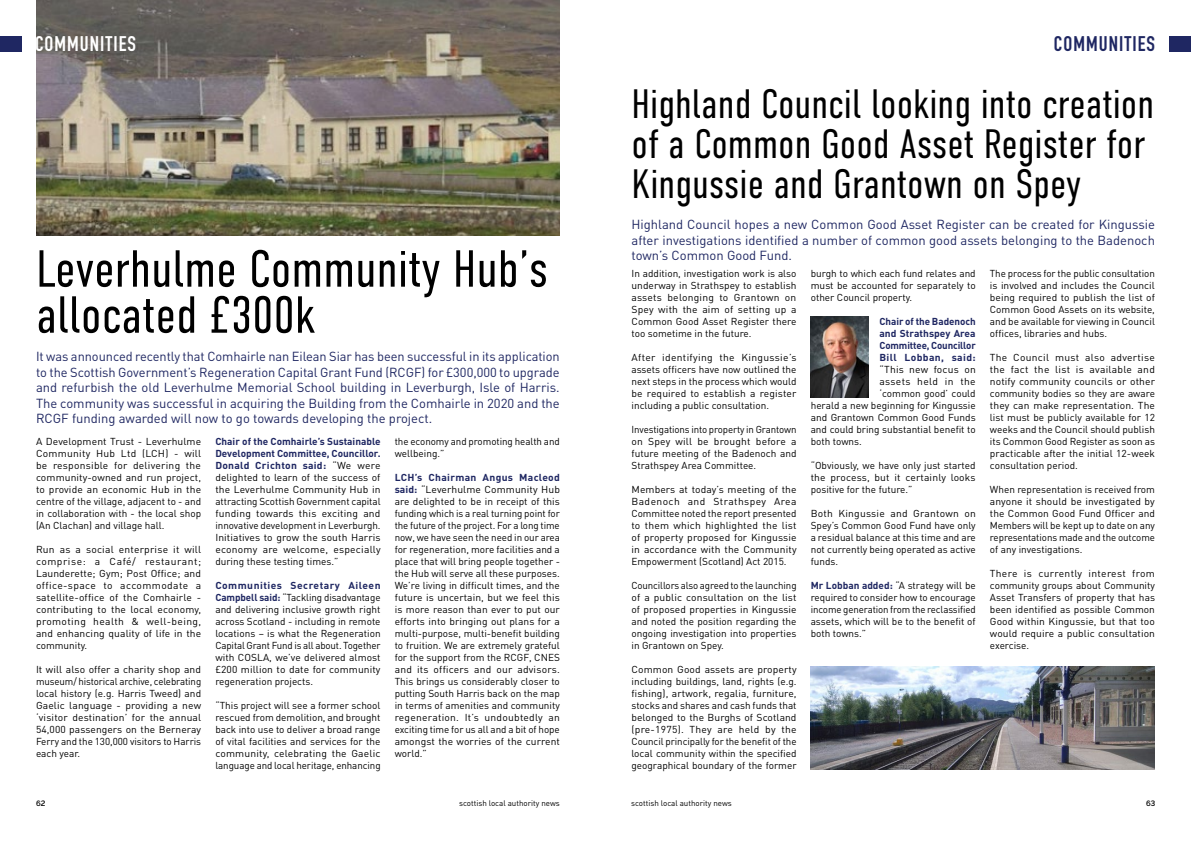
<style>
.page{position:relative;width:1191px;height:842px;background:#fff}
.page>*{position:absolute;margin:0;border:0;box-sizing:border-box;transform-origin:0 0}
.t1{font:300 52px/46px "DIN Condensed";color:#000}
.t2{font:300 41px/40px "DIN Condensed";color:#000}
.t3{font:20.9px "DIN Engschrift Std";letter-spacing:.05em;color:#fff}
.t4{font:20.9px "DIN Engschrift Std";letter-spacing:.05em;color:#1f2762}
.t5{font:13px/15.6px "DIN Pro";color:#1f2762;text-align:justify}
.t6{font:10px/12px "DIN Pro";color:#000;text-align:justify}
.t7{font:700 10px/12px "DIN Pro";color:#1f2762;text-align:justify}
.t8{font:10px "DIN Pro";letter-spacing:.02em;color:#000}
.t9{font:10px "DIN Pro";letter-spacing:.03em;color:#000}
.t10{font:8px "DIN Pro";color:#000}
.t11{font:600 7.7px "Raleway";color:#000}
.s1{font-weight:700;color:#1f2762}
</style>
<div class="page">
<img style="left:810px;top:666px;width:345px;height:103px">
<div style="left:1169px;top:36px;width:22px;height:15px;background:#1f2762"></div>
<img style="left:810px;top:316px;width:58px;height:81px">
<img style="left:36px;top:0;width:523px;height:235px">
<div style="left:0;top:36px;width:22px;height:15px;background:#1f2762"></div>
<h3 class="t3" style="left:35px;top:31px;width:102px">COMMUNITIES</h3>
<h3 class="t4" style="left:1054px;top:31px;width:102px">COMMUNITIES</h3>
<h1 class="t1" style="left:36px;top:246px;width:513px">Leverhulme Community Hub’s allocated £300k</h1>
<p class="t5" style="left:36px;top:348px;width:525px">It was announced recently that Comhairle nan Eilean Siar has been successful in its application to the Scottish Government’s Regeneration Capital Grant Fund (RCGF) for £300,000 to upgrade and refurbish the old Leverhulme Memorial School building in Leverburgh, Isle of Harris.<br>The community was successful in acquiring the Building from the Comhairle in 2020 and the RCGF funding awarded will now to go towards developing the project.</p>
<p class="t6" style="left:36px;top:435px;width:167px">A Development Trust - Leverhulme Community Hub Ltd (LCH) - will be responsible for delivering the community-owned and run project, to provide an economic Hub in the centre of the village, adjacent to - and in collaboration with - the local shop (An Clachan) and village hall.</p>
<p class="t6" style="left:36px;top:543px;width:167px">Run as a social enterprise it will comprise: a Café/ restaurant; Launderette; Gym; Post Office; and office-space to accommodate a satellite-office of the Comhairle - contributing to the local economy, promoting health &amp; well-being, and enhancing quality of life in the community.</p>
<p class="t6" style="left:36px;top:663px;width:167px">It will also offer a charity shop and museum/ historical archive, celebrating local history (e.g. Harris Tweed) and Gaelic language - providing a new ‘visitor destination’ for the annual 54,000 passengers on the Berneray Ferry and the 130,000 visitors to Harris each year.</p>
<p class="t6" style="left:215px;top:435px;width:167px"><span class="s1">Chair of the Comhairle’s Sustainable Development Committee, Councillor.<br>Donald Crichton said:</span> “We were delighted to learn of the success of the Leverhulme Community Hub in attracting Scottish Government capital funding towards this exciting and innovative development in Leverburgh.<br>Initiatives to grow the south Harris economy are welcome, especially during these testing times.”</p>
<p class="t6" style="left:215px;top:579px;width:167px"><span class="s1">Communities Secretary Aileen Campbell said:</span> “Tackling disadvantage and delivering inclusive growth right across Scotland - including in remote locations – is what the Regeneration Capital Grant Fund is all about. Together with COSLA, we’ve delivered almost £200 million to date for community regeneration projects.</p>
<p class="t6" style="left:215px;top:699px;width:167px">“This project will see a former school rescued from demolition, and brought back into use to deliver a broad range of vital facilities and services for the community, celebrating the Gaelic language and local heritage, enhancing</p>
<p class="t6" style="left:395px;top:435px;width:167px">the economy and promoting health and wellbeing.”</p>
<p class="t6" style="left:395px;top:471px;width:167px"><span class="s1">LCH’s Chairman Angus Macleod said:</span> “Leverhulme Community Hub are delighted to be in receipt of this funding which is a real turning point for the future of the project. For a long time now, we have seen the need in our area for regeneration, more facilities and a place that will bring people together - the Hub will serve all these purposes.<br>We’re living in difficult times, and the future is uncertain, but we feel this is more reason than ever to put our efforts into bringing out plans for a multi-purpose, multi-benefit building to fruition. We are extremely grateful for the support from the RCGF, CNES and its officers and our advisors.<br>This brings us considerably closer to putting South Harris back on the map in terms of amenities and community regeneration. It’s undoubtedly an exciting time for us all and a bit of hope amongst the worries of the current world.”</p>
<h2 class="t2" style="left:631px;top:84px;width:524px">Highland Council looking into creation of a Common Good Asset Register for<br>Kingussie and Grantown on Spey</h2>
<h3 class="t5" style="left:631px;top:216px;width:525px">Highland Council hopes a new Common Good Asset Register can be created for Kingussie after investigations identified a number of common good assets belonging to the Badenoch town’s Common Good Fund.</h3>
<p class="t6" style="left:631px;top:267px;width:167px">In addition, investigation work is also underway in Strathspey to establish assets belonging to Grantown on Spey with the aim of setting up a Common Good Asset Register there too sometime in the future.</p>
<p class="t6" style="left:631px;top:351px;width:166px">After identifying the Kingussie’s assets officers have now outlined the next steps in the process which would be required to establish a register including a public consultation.</p>
<p class="t6" style="left:631px;top:423px;width:167px">Investigations into property in Grantown on Spey will be brought before a future meeting of the Badenoch and Strathspey Area Committee.</p>
<p class="t6" style="left:631px;top:483px;width:167px">Members at today’s meeting of the Badenoch and Strathspey Area Committee noted the report presented to them which highlighted the list of property proposed for Kingussie in accordance with the Community Empowerment (Scotland) Act 2015.</p>
<p class="t6" style="left:631px;top:579px;width:167px">Councillors also agreed to the launching of a public consultation on the list of proposed properties in Kingussie and noted the position regarding the ongoing investigation into properties in Grantown on Spey.</p>
<p class="t6" style="left:631px;top:663px;width:167px">Common Good assets are property including buildings, land, rights (e.g. fishing), artwork, regalia, furniture, stocks and shares and cash funds that belonged to the Burghs of Scotland (pre-1975). They are held by the Council principally for the benefit of the local community within the specified geographical boundary of the former</p>
<p class="t6" style="left:810px;top:267px;width:167px">burgh to which each fund relates and must be accounted for separately to other Council property.</p>
<p class="t7" style="left:879px;top:315px;width:98px">Chair of the Badenoch and Strathspey Area Committee, Councillor Bill Lobban, said:</p>
<p class="t8" style="left:879px;top:363px;width:98px">“This new focus on</p>
<p class="t9" style="left:879px;top:375px;width:98px">assets held in the</p>
<p class="t6" style="left:879px;top:387px;width:98px">‘common good’ could</p>
<p class="t6" style="left:810px;top:399px;width:166px">herald a new beginning for Kingussie</p>
<p class="t6" style="left:810px;top:411px;width:167px">and Grantown Common Good Funds</p>
<p class="t6" style="left:810px;top:423px;width:166px">and could bring substantial benefit to</p>
<p class="t6" style="left:810px;top:435px;width:53px">both towns.</p>
<p class="t6" style="left:810px;top:459px;width:166px">“Obviously, we have only just started the process, but it certainly looks positive for the future.”</p>
<p class="t6" style="left:810px;top:507px;width:167px">Both Kingussie and Grantown on Spey’s Common Good Fund have only a residual balance at this time and are not currently being operated as active funds.</p>
<p class="t6" style="left:810px;top:579px;width:167px"><span class="s1">Mr Lobban added:</span> “A strategy will be required to consider how to encourage income generation from the reclassified assets, which will be to the benefit of both towns.”</p>
<p class="t6" style="left:990px;top:267px;width:167px">The process for the public consultation is involved and includes the Council being required to publish the list of Common Good Assets on its website, and be available for viewing in Council offices, libraries and hubs.</p>
<p class="t6" style="left:990px;top:351px;width:167px">The Council must also advertise the fact the list is available and notify community councils or other community bodies so they are aware they can make representation. The list must be publicly available for 12 weeks and the Council should publish its Common Good Register as soon as practicable after the initial 12-week consultation period.</p>
<p class="t6" style="left:990px;top:483px;width:167px">When representation is received from anyone it should be investigated by the Common Good Fund Officer and Members will be kept up to date on any representations made and the outcome of any investigations.</p>
<p class="t6" style="left:990px;top:567px;width:167px">There is currently interest from community groups about Community Asset Transfers of property that has been identified as possible Common Good within Kingussie, but that too would require a public consultation exercise.</p>
<p class="t11" style="left:36px;top:799px;width:11px">62</p>
<p class="t10" style="left:459px;top:797px;width:102px">scottish local authority news</p>
<p class="t10" style="left:631px;top:797px;width:102px">scottish local authority news</p>
<p class="t11" style="left:1146px;top:799px;width:11px">63</p>
</div>
